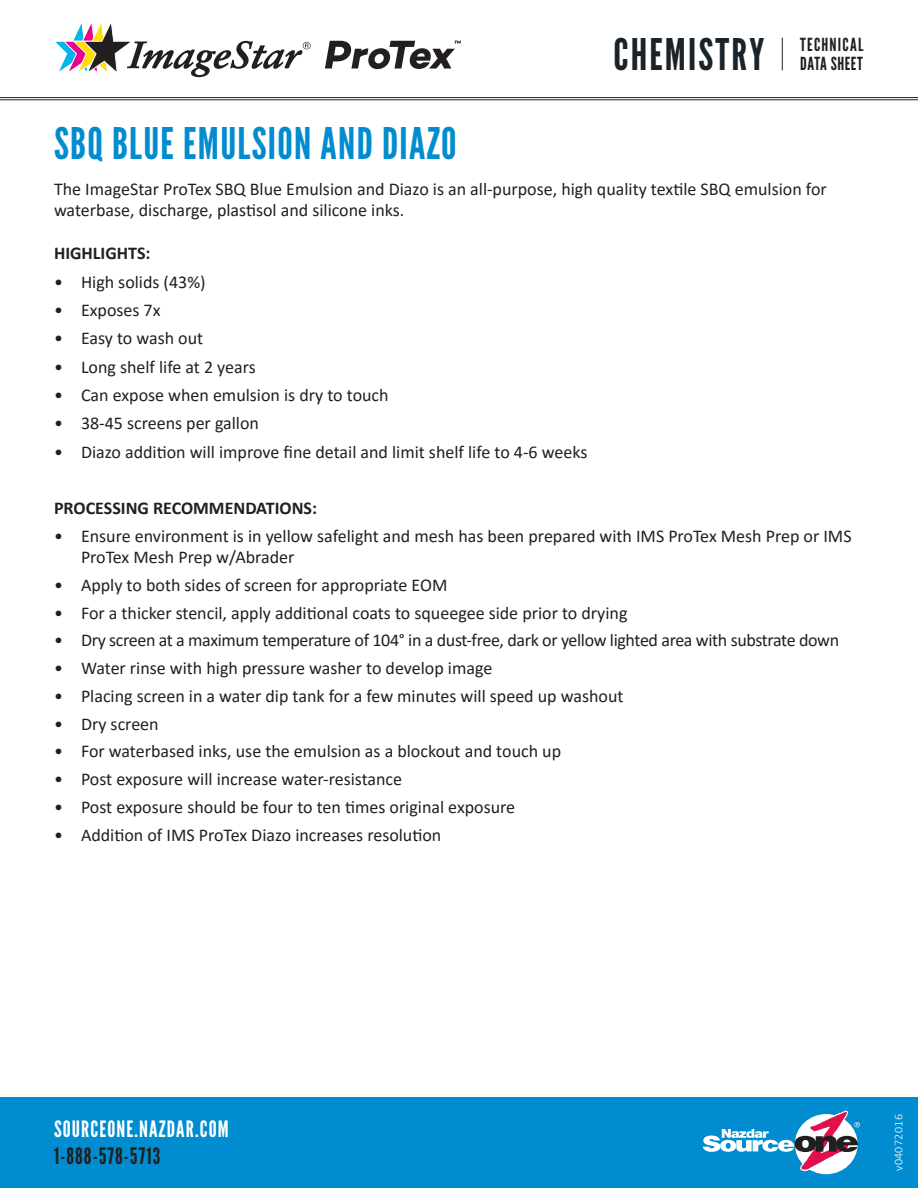
<style>
.page{position:relative;width:918px;height:1188px;background:#fff}
.page>*{position:absolute;margin:0;border:0;box-sizing:border-box;transform-origin:0 0}
.Body_-_Product_Title{font:43.5px "League Gothic";letter-spacing:.03em;color:#008ccf}
.Header_-_Product_Cat{font:43.5px "League Gothic";letter-spacing:.05em;color:#1a232a}
.t1{font:22.5px "League Gothic";letter-spacing:.05em;color:#fff}
.t2{font:22.5px "League Gothic";letter-spacing:.05em;color:#231f20}
.Body_-_Copy{font:18px/21.6px "Calibri";color:#231f20}
.Body_-_Copy-2{font:18px "Calibri";letter-spacing:-.02em;color:#231f20}
.Body_-_Section_Heade{font:700 18px "Calibri";color:#231f20}
.t3{font:18px/19.5px "League Gothic";letter-spacing:.07em;color:#231f20}
.t4{font:300 12px "Calibri";letter-spacing:.03em;color:#fff}
</style>
<div class="page">
<hr style="left:782px;top:38px;width:1px;height:32px;background:#231f20">
<svg style="left:55px;top:23px;width:256px;height:54px"></svg>
<hr style="left:0;top:97px;width:918px;height:1px;background:#231f20">
<hr style="left:0;top:99px;width:918px;height:1px;background:#231f20">
<div style="left:0;top:1097px;width:918px;height:91px;background:#008ccf"></div>
<svg style="left:703px;top:1110px;width:157px;height:65px"></svg>
<svg style="left:325px;top:41px;width:136px;height:28px"></svg>
<p class="Header_-_Product_Cat" style="left:613px;top:28px;width:152px">CHEMISTRY</p>
<p class="t3" style="left:800px;top:35px;width:65px">TECHNICAL<br>DATA SHEET</p>
<p class="Body_-_Product_Title" style="left:54px;top:118px;width:404px">SBQ BLUE EMULSION AND DIAZO</p>
<p class="Body_-_Copy" style="left:54px;top:177px;width:774px">The ImageStar ProTex SBQ Blue Emulsion and Diazo is an all-purpose, high quality textile SBQ emulsion for waterbase, discharge, plastisol and silicone inks.</p>
<p class="Body_-_Section_Heade" style="left:54px;top:241px;width:98px">HIGHLIGHTS:</p>
<p class="Body_-_Copy" style="left:54px;top:270px;width:153px">• High solids (43%)</p>
<p class="Body_-_Copy" style="left:54px;top:299px;width:108px">• Exposes 7x</p>
<p class="Body_-_Copy" style="left:54px;top:327px;width:151px">• Easy to wash out</p>
<p class="Body_-_Copy" style="left:54px;top:355px;width:203px">• Long shelf life at 2 years</p>
<p class="Body_-_Copy" style="left:54px;top:384px;width:336px">• Can expose when emulsion is dry to touch</p>
<p class="Body_-_Copy" style="left:54px;top:412px;width:206px">• 38-45 screens per gallon</p>
<p class="Body_-_Copy" style="left:54px;top:440px;width:535px">• Diazo addition will improve fine detail and limit shelf life to 4-6 weeks</p>
<p class="Body_-_Section_Heade" style="left:54px;top:496px;width:265px">PROCESSING RECOMMENDATIONS:</p>
<p class="Body_-_Copy" style="left:81px;top:525px;width:772px;line-height:21px;text-indent:-27px">• Ensure environment is in yellow safelight and mesh has been prepared with IMS ProTex Mesh Prep or IMS<br>ProTex Mesh Prep w/Abrader</p>
<p class="Body_-_Copy" style="left:54px;top:574px;width:395px">• Apply to both sides of screen for appropriate EOM</p>
<p class="Body_-_Copy" style="left:54px;top:601px;width:575px">• For a thicker stencil, apply additional coats to squeegee side prior to drying</p>
<p class="Body_-_Copy-2" style="left:54px;top:628px;width:787px">• Dry screen at a maximum temperature of 104° in a dust-free, dark or yellow lighted area with substrate down</p>
<p class="Body_-_Copy" style="left:54px;top:657px;width:440px">• Water rinse with high pressure washer to develop image</p>
<p class="Body_-_Copy" style="left:54px;top:685px;width:571px">• Placing screen in a water dip tank for a few minutes will speed up washout</p>
<p class="Body_-_Copy" style="left:54px;top:712px;width:106px">• Dry screen</p>
<p class="Body_-_Copy" style="left:54px;top:740px;width:509px">• For waterbased inks, use the emulsion as a blockout and touch up</p>
<p class="Body_-_Copy" style="left:54px;top:768px;width:350px">• Post exposure will increase water-resistance</p>
<p class="Body_-_Copy" style="left:54px;top:796px;width:463px">• Post exposure should be four to ten times original exposure</p>
<p class="Body_-_Copy" style="left:54px;top:823px;width:389px">• Addition of IMS ProTex Diazo increases resolution</p>
<p class="t1" style="left:54px;top:1116px;width:176px">SOURCEONE.NAZDAR.COM</p>
<p class="t2" style="left:54px;top:1143px;width:108px">1-888-578-5713</p>
<p class="t4" style="left:891px;top:1171px;width:58px;rotate:-90deg">v04072016</p>
</div>
